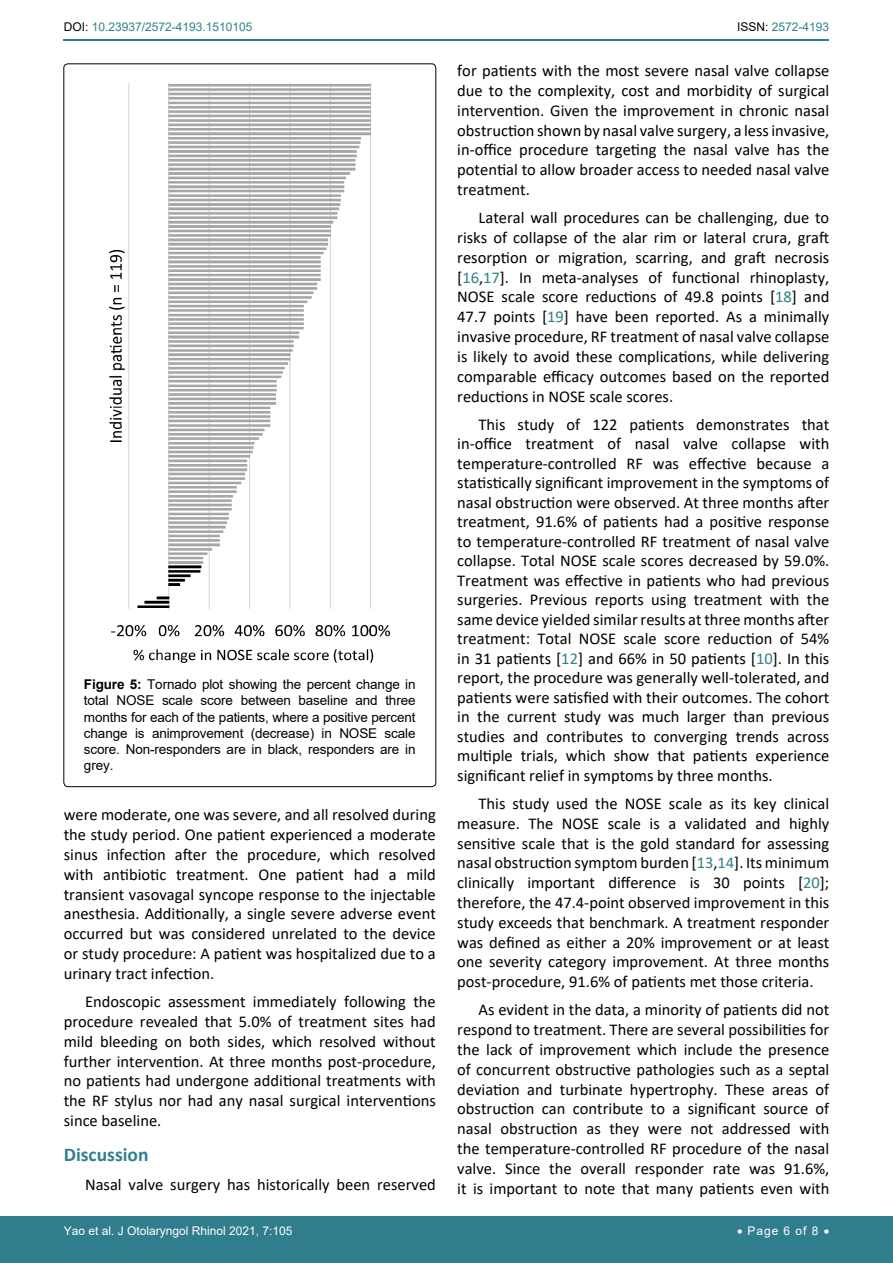
<style>
.page{position:relative;width:893px;height:1263px;background:#fff}
.page>*{position:absolute;margin:0;border:0;box-sizing:border-box;transform-origin:0 0}
.t1{font:700 19.5px "Calibri";color:#30808d}
.t2{font:16.5px/19.8px "Calibri";color:#000;text-align:justify}
.t3{font:13.5px/16.2px "Arial";letter-spacing:-.01em;color:#000;text-align:justify}
.t4{font:12px "Arial";color:#fff}
.t5{font:12px "Arial";color:#30808d}
.s1{color:#000}
.s2{font-weight:700}
.s3{color:#30808d}
</style>
<div class="page">
<hr style="left:64px;top:40px;width:765px;height:1px;background:#30808d">
<div style="left:0;top:1217px;width:893px;height:46px;background:#307d8d"></div>
<img style="left:109px;top:83px;width:281px;height:580px">
<p class="t5" style="left:64px;top:19px;width:190px"><span class="s1">DOI:</span> 10.23937/2572-4193.1510105</p>
<p class="t5" style="left:737px;top:19px;width:94px"><span class="s1">ISSN:</span> 2572-4193</p>
<p class="t3" style="left:84px;top:676px;width:333px"><span class="s2">Figure 5:</span> Tornado plot showing the percent change in total NOSE scale score between baseline and three months for each of the patients, where a positive percent change is animprovement (decrease) in NOSE scale score. Non-responders are in black, responders are in grey.</p>
<p class="t2" style="left:64px;top:804px;width:374px">were moderate, one was severe, and all resolved during the study period. One patient experienced a moderate sinus infection after the procedure, which resolved with antibiotic treatment. One patient had a mild transient vasovagal syncope response to the injectable anesthesia. Additionally, a single severe adverse event occurred but was considered unrelated to the device or study procedure: A patient was hospitalized due to a urinary tract infection.</p>
<p class="t2" style="left:64px;top:991px;width:374px;text-indent:21px">Endoscopic assessment immediately following the procedure revealed that 5.0% of treatment sites had mild bleeding on both sides, which resolved without further intervention. At three months post-procedure, no patients had undergone additional treatments with the RF stylus nor had any nasal surgical interventions since baseline.</p>
<p class="t1" style="left:64px;top:1141px;width:86px">Discussion</p>
<p class="t2" style="left:85px;top:1174px;width:352px">Nasal valve surgery has historically been reserved</p>
<p class="t2" style="left:457px;top:60px;width:374px">for patients with the most severe nasal valve collapse due to the complexity, cost and morbidity of surgical intervention. Given the improvement in chronic nasal obstruction shown by nasal valve surgery, a less invasive, in-office procedure targeting the nasal valve has the potential to allow broader access to needed nasal valve treatment.</p>
<p class="t2" style="left:457px;top:207px;width:374px;text-indent:21px">Lateral wall procedures can be challenging, due to risks of collapse of the alar rim or lateral crura, graft resorption or migration, scarring, and graft necrosis [<span class="s3">16</span>,<span class="s3">17</span>]. In meta-analyses of functional rhinoplasty, NOSE scale score reductions of 49.8 points [<span class="s3">18</span>] and 47.7 points [<span class="s3">19</span>] have been reported. As a minimally invasive procedure, RF treatment of nasal valve collapse is likely to avoid these complications, while delivering comparable efficacy outcomes based on the reported reductions in NOSE scale scores.</p>
<p class="t2" style="left:457px;top:414px;width:374px;text-indent:21px">This study of 122 patients demonstrates that in-office treatment of nasal valve collapse with temperature-controlled RF was effective because a statistically significant improvement in the symptoms of nasal obstruction were observed. At three months after treatment, 91.6% of patients had a positive response to temperature-controlled RF treatment of nasal valve collapse. Total NOSE scale scores decreased by 59.0%.<br>Treatment was effective in patients who had previous surgeries. Previous reports using treatment with the same device yielded similar results at three months after treatment: Total NOSE scale score reduction of 54% in 31 patients [<span class="s3">12</span>] and 66% in 50 patients [<span class="s3">10</span>]. In this report, the procedure was generally well-tolerated, and patients were satisfied with their outcomes. The cohort in the current study was much larger than previous studies and contributes to converging trends across multiple trials, which show that patients experience significant relief in symptoms by three months.</p>
<p class="t2" style="left:457px;top:793px;width:374px;text-indent:21px">This study used the NOSE scale as its key clinical measure. The NOSE scale is a validated and highly sensitive scale that is the gold standard for assessing nasal obstruction symptom burden [<span class="s3">13</span>,<span class="s3">14</span>]. Its minimum clinically important difference is 30 points [<span class="s3">20</span>]; therefore, the 47.4-point observed improvement in this study exceeds that benchmark. A treatment responder was defined as either a 20% improvement or at least one severity category improvement. At three months post-procedure, 91.6% of patients met those criteria.</p>
<p class="t2" style="left:457px;top:1000px;width:374px;text-indent:21px">As evident in the data, a minority of patients did not respond to treatment. There are several possibilities for the lack of improvement which include the presence of concurrent obstructive pathologies such as a septal deviation and turbinate hypertrophy. These areas of obstruction can contribute to a significant source of nasal obstruction as they were not addressed with the temperature-controlled RF procedure of the nasal valve. Since the overall responder rate was 91.6%, it is important to note that many patients even with</p>
<p class="t4" style="left:64px;top:1223px;width:230px">Yao et al. J Otolaryngol Rhinol 2021, 7:105</p>
<p class="t4" style="left:737px;top:1223px;width:94px">• Page 6 of 8 •</p>
</div>
